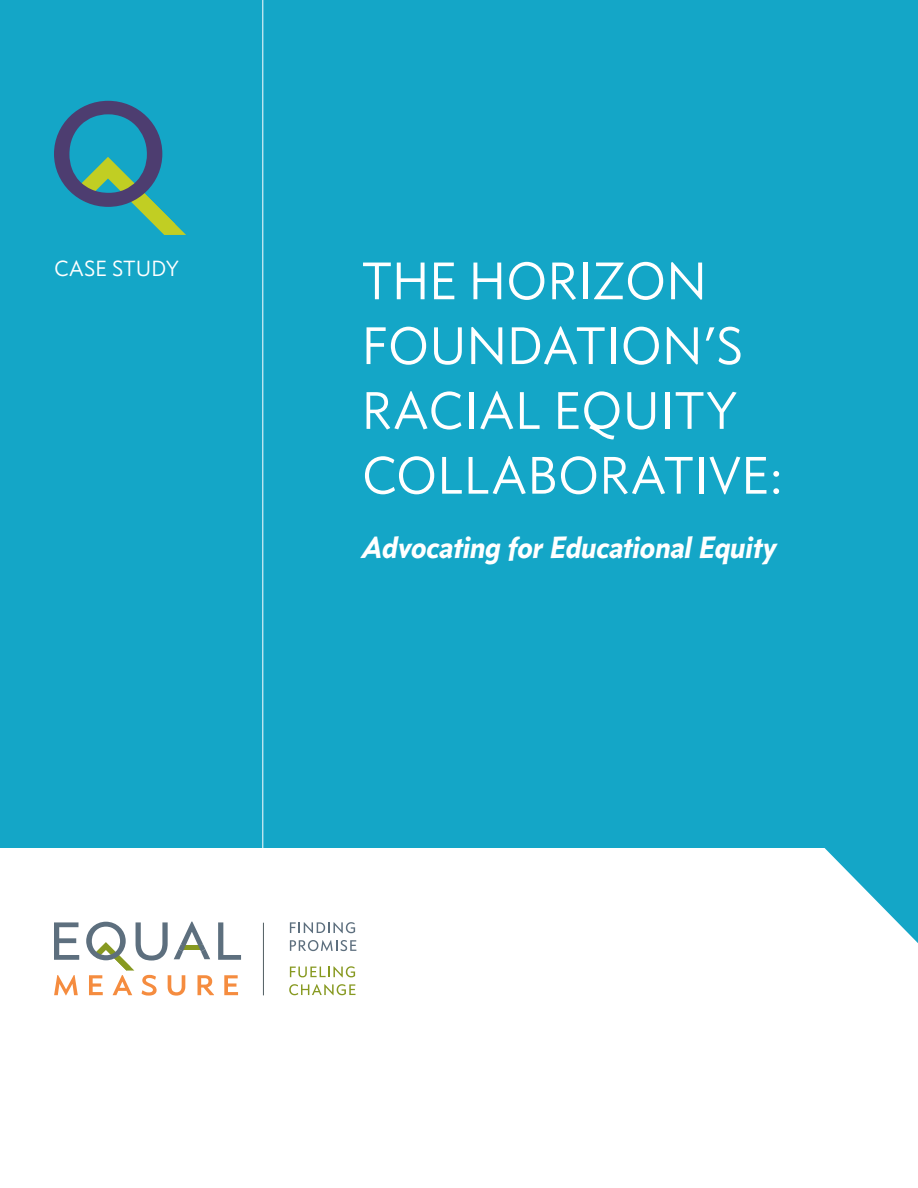
<style>
.page{position:relative;width:918px;height:1188px;background:#fff}
.page>*{position:absolute;margin:0;border:0;box-sizing:border-box;transform-origin:0 0}
.t1{font:54px/64.8px "Concourse T3";color:#fff}
.t2{font:italic 700 31.5px "Concourse T3";color:#fff}
.t3{font:22.5px "Concourse T3";color:#fff}
</style>
<div class="page">
<div style="left:0;top:0;width:918px;height:848px;background:#14a6c7"></div>
<svg style="left:824px;top:848px;width:94px;height:95px"></svg>
<svg style="left:54px;top:101px;width:132px;height:134px"></svg>
<hr style="left:262px;top:0;width:1px;height:866px;background:#fff">
<hr style="left:263px;top:923px;width:1px;height:72px;background:#505d61">
<svg style="left:54px;top:922px;width:25px;height:38px"></svg>
<svg style="left:54px;top:975px;width:24px;height:20px"></svg>
<svg style="left:86px;top:922px;width:155px;height:74px"></svg>
<svg style="left:290px;top:922px;width:65px;height:11px"></svg>
<svg style="left:290px;top:940px;width:66px;height:11px"></svg>
<svg style="left:290px;top:966px;width:65px;height:11px"></svg>
<svg style="left:289px;top:984px;width:67px;height:11px"></svg>
<p class="t3" style="left:54px;top:255px;width:127px">CASE STUDY</p>
<p class="t1" style="left:362px;top:248px;width:423px">THE HORIZON<br>FOUNDATION’S<br>RACIAL EQUITY<br>COLLABORATIVE:</p>
<p class="t2" style="left:362px;top:529px;width:417px">Advocating for Educational Equity</p>
</div>
